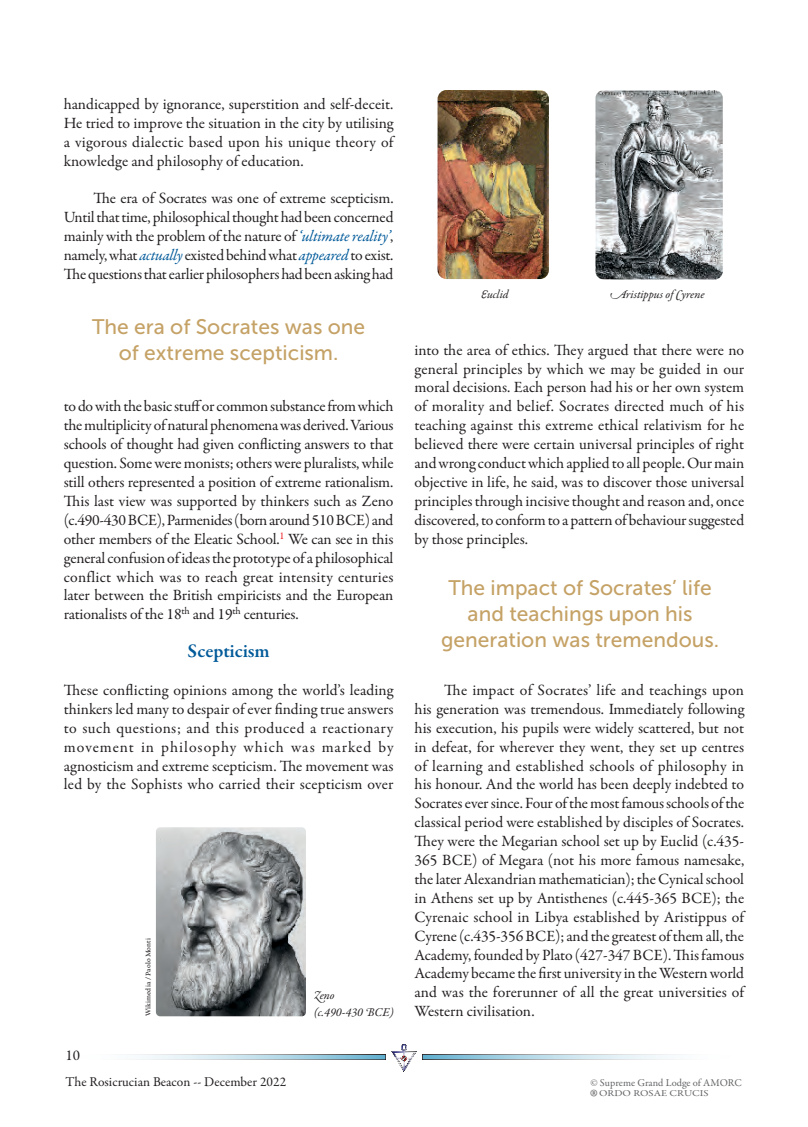
<style>
.page{position:relative;width:808px;height:1127px;background:#fff}
.page>*{position:absolute;margin:0;border:0;box-sizing:border-box;transform-origin:0 0}
.t1{font:30px "Garamond Premr Pro";color:#636466}
.t2{font:21px/26.2px "Museo Sans 500";color:#c5a266;text-align:center}
.t3{font:600 19.5px "Garamond Premr Pro";letter-spacing:-.005em;color:#005a99}
.t4{font:15.75px/18.9px "Garamond Premr Pro";letter-spacing:-.005em;color:#231f20;text-align:justify}
.t5{font:15px "Garamond Premr Pro";color:#231f20}
.t6{font:13.5px "Garamond Premr Pro";color:#231f20}
.t7{font:italic 12px/17.7px "Garamond Premr Pro";color:#231f20}
.t8{font:10.5px "Garamond Premr Pro";color:#636466}
.t9{font:9px "Garamond Premr Pro";color:#636466;scale:1.2 1}
.t10{font:7.5px "Garamond Premr Pro Capt";letter-spacing:.005em;color:#231f20}
.s1{font-style:italic;color:#005a99}
</style>
<div class="page">
<img style="left:392px;top:1044px;width:24px;height:28px">
<svg style="left:422px;top:1054px;width:253px;height:6px;background:#b3cad4"></svg>
<svg style="left:134px;top:1054px;width:252px;height:6px;background:#b3cbd5"></svg>
<img style="left:437px;top:90px;width:112px;height:189px">
<img style="left:595px;top:90px;width:128px;height:189px">
<img style="left:156px;top:827px;width:150px;height:189px">
<p class="t4" style="left:64px;top:95px;width:331px">handicapped by ignorance, superstition and self-deceit.<br>He tried to improve the situation in the city by utilising a vigorous dialectic based upon his unique theory of knowledge and philosophy of education.</p>
<p class="t4" style="left:64px;top:189px;width:331px;text-indent:30px">The era of Socrates was one of extreme scepticism.<br>Until that time, philosophical thought had been concerned mainly with the problem of the nature of <span class="s1">‘ultimate reality’</span>, namely, what <span class="s1">actually</span> existed behind what <span class="s1">appeared</span> to exist.<br>The questions that earlier philosophers had been asking had</p>
<h2 class="t2" style="left:92px;top:313px;width:275px">The era of Socrates was one of extreme scepticism.</h2>
<p class="t4" style="left:64px;top:397px;width:331px">to do with the basic stuff or common substance from which the multiplicity of natural phenomena was derived. Various schools of thought had given conflicting answers to that question. Some were monists; others were pluralists, while still others represented a position of extreme rationalism.<br>This last view was supported by thinkers such as Zeno (c.490-430 BCE), Parmenides (born around 510 BCE) and other members of the Eleatic School.<sup>1</sup> We can see in this general confusion of ideas the prototype of a philosophical conflict which was to reach great intensity centuries later between the British empiricists and the European rationalists of the 18<sup>th</sup> and 19<sup>th</sup> centuries.</p>
<p class="t3" style="left:187px;top:639px;width:84px">Scepticism</p>
<p class="t4" style="left:64px;top:681px;width:331px">These conflicting opinions among the world’s leading thinkers led many to despair of ever finding true answers to such questions; and this produced a reactionary movement in philosophy which was marked by agnosticism and extreme scepticism. The movement was led by the Sophists who carried their scepticism over</p>
<p class="t5" style="left:65px;top:1046px;width:16px">10</p>
<p class="t10" style="left:144px;top:1016px;width:79px;rotate:-90deg">Wikimedia / Paolo Monti</p>
<p class="t7" style="left:314px;top:986px;width:81px">Zeno<br>(c.490-430 BCE)</p>
<p class="t7" style="left:481px;top:286px;width:29px">Euclid</p>
<p class="t7" style="left:610px;top:286px;width:96px">Aristippus of Cyrene</p>
<p class="t4" style="left:414px;top:341px;width:331px">into the area of ethics. They argued that there were no general principles by which we may be guided in our moral decisions. Each person had his or her own system of morality and belief. Socrates directed much of his teaching against this extreme ethical relativism for he believed there were certain universal principles of right and wrong conduct which applied to all people. Our main objective in life, he said, was to discover those universal principles through incisive thought and reason and, once discovered, to conform to a pattern of behaviour suggested by those principles.</p>
<h2 class="t2" style="left:441px;top:574px;width:279px">The impact of Socrates’ life and teachings upon his generation was tremendous.</h2>
<p class="t4" style="left:414px;top:681px;width:331px;text-indent:30px">The impact of Socrates’ life and teachings upon his generation was tremendous. Immediately following his execution, his pupils were widely scattered, but not in defeat, for wherever they went, they set up centres of learning and established schools of philosophy in his honour. And the world has been deeply indebted to Socrates ever since. Four of the most famous schools of the classical period were established by disciples of Socrates.<br>They were the Megarian school set up by Euclid (c.435- 365 BCE) of Megara (not his more famous namesake, the later Alexandrian mathematician); the Cynical school in Athens set up by Antisthenes (c.445-365 BCE); the Cyrenaic school in Libya established by Aristippus of Cyrene (c.435-356 BCE); and the greatest of them all, the Academy, founded by Plato (427-347 BCE). This famous Academy became the first university in the Western world and was the forerunner of all the great universities of Western civilisation.</p>
<p class="t6" style="left:65px;top:1074px;width:222px">The Rosicrucian Beacon -- December 2022</p>
<p class="t8" style="left:590px;top:1077px;width:153px">© Supreme Grand Lodge of AMORC</p>
<h1 class="t1" style="left:590px;top:1081px;width:8px">®</h1>
<p class="t9" style="left:599px;top:1087px;width:93px">ORDO ROSAE CRUCIS</p>
</div>
